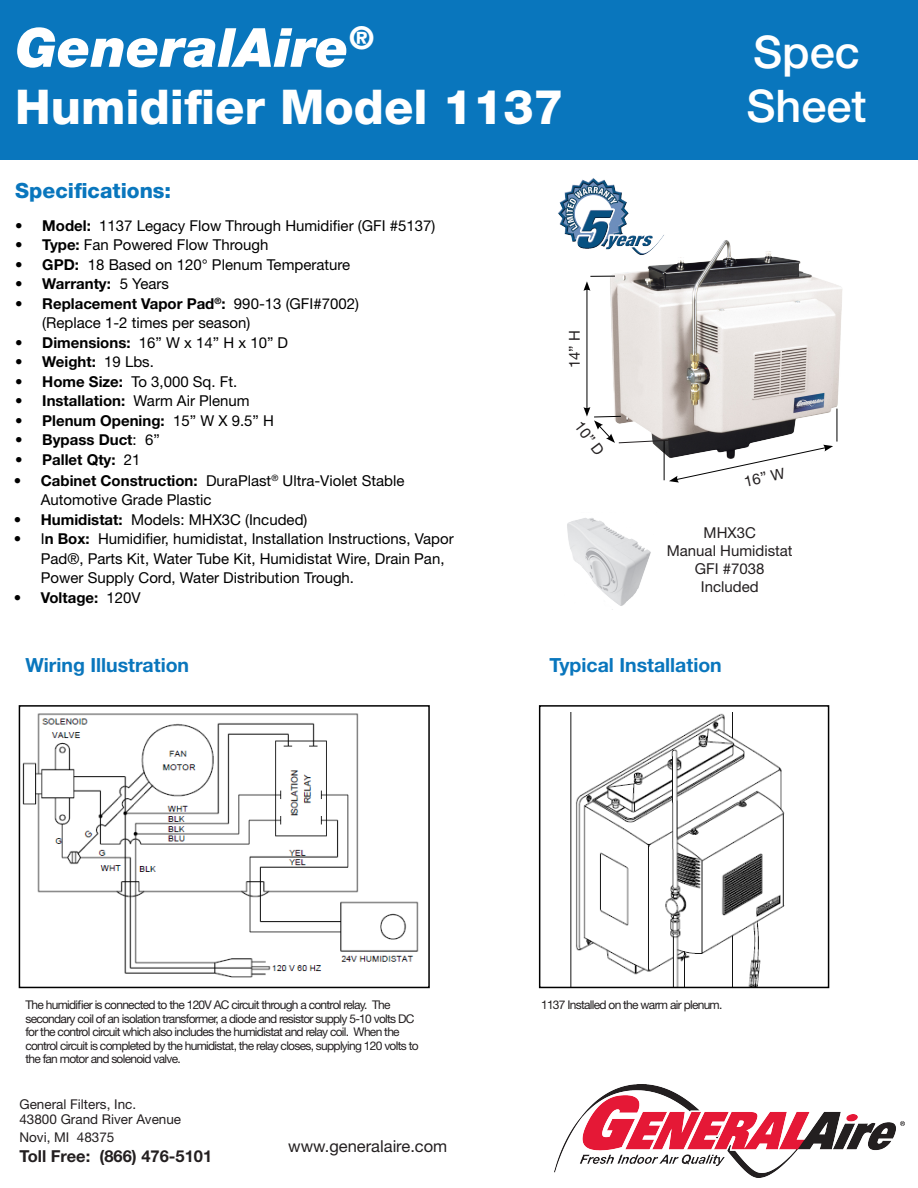
<style>
.page{position:relative;width:918px;height:1188px;background:#fff}
.page>*{position:absolute;margin:0;border:0;box-sizing:border-box;transform-origin:0 0}
.t1{font:italic 900 54px "Helvetica Neue LT Std";color:#fff}
.t2{font:800 48px "Helvetica Neue LT Std";color:#fff}
.t3{font:500 45px/54px "Helvetica Neue LT Std";color:#fff}
.t4{font:800 21px "Helvetica Neue LT Std";color:#0976bd}
.t5{font:700 19.5px "Helvetica Neue LT Std";color:#0976bd}
.t6{font:700 16.5px "Helvetica Neue LT Std";color:#231f20}
.t7{font:16.5px "Helvetica Neue LT Std";color:#231f20}
.t8{font:15px/19.5px "Helvetica Neue LT Std";color:#000}
.t9{font:700 15px "Helvetica Neue LT Std";color:#000}
.t10{font:15px "Helvetica Neue LT Std";color:#231f20}
.t11{font:13.5px "Helvetica Neue LT Std";color:#231f20}
.t12{font:12px/13.5px "Helvetica Neue LT Std";letter-spacing:-.06em;color:#231f20}
.s1{font-weight:700}
.s2{font-weight:400}
</style>
<div class="page">
<div style="left:0;top:0;width:918px;height:160px;background:#0976bd"></div>
<img style="left:558px;top:178px;width:71px;height:72px">
<img style="left:555px;top:1084px;width:350px;height:93px">
<img style="left:567px;top:518px;width:84px;height:92px">
<img style="left:22px;top:713px;width:397px;height:265px">
<div style="left:19px;top:705px;width:411px;height:283px;border:2px solid #000"></div>
<img style="left:570px;top:712px;width:215px;height:273px">
<div style="left:539px;top:705px;width:290px;height:283px;border:2px solid #000"></div>
<img style="left:609px;top:235px;width:234px;height:207px">
<hr style="left:587px;top:288px;width:1px;height:121px;background:#000">
<svg style="left:584px;top:276px;width:31px;height:15px"></svg>
<hr style="left:837px;top:409px;width:1px;height:33px;background:#000">
<svg style="left:584px;top:407px;width:249px;height:76px"></svg>
<p class="t1" style="left:15px;top:14px;width:361px">GeneralAire<sup>®</sup></p>
<p class="t2" style="left:15px;top:79px;width:550px">Humidifier Model 1137</p>
<p class="t4" style="left:15px;top:178px;width:158px">Specifications:</p>
<p class="t8" style="left:15px;top:216px;width:422px"><span class="s1">• Model:</span> 1137 Legacy Flow Through Humidifier (GFI #5137)</p>
<p class="t8" style="left:15px;top:235px;width:255px"><span class="s1">• Type:</span> Fan Powered Flow Through</p>
<p class="t8" style="left:15px;top:255px;width:337px"><span class="s1">• GPD:</span> 18 Based on 120° Plenum Temperature</p>
<p class="t9" style="left:15px;top:275px;width:155px">• Warranty: <span class="s2">5 Years</span></p>
<p class="t8" style="left:42px;top:294px;width:318px;text-indent:-27px"><span class="s1">• Replacement Vapor Pad</span><sup>®</sup><span class="s1">:</span> 990-13 (GFI#7002) (Replace 1-2 times per season)</p>
<p class="t8" style="left:15px;top:333px;width:274px"><span class="s1">• Dimensions:</span> 16” W x 14” H x 10” D</p>
<p class="t9" style="left:15px;top:353px;width:140px">• Weight: <span class="s2">19 Lbs.</span></p>
<p class="t8" style="left:15px;top:372px;width:224px"><span class="s1">• Home Size:</span> To 3,000 Sq. Ft.</p>
<p class="t9" style="left:15px;top:392px;width:236px">• Installation: <span class="s2">Warm Air Plenum</span></p>
<p class="t9" style="left:15px;top:411px;width:260px">• Plenum Opening: <span class="s2">15” W X 9.5” H</span></p>
<p class="t9" style="left:15px;top:431px;width:146px">• Bypass Duct<span class="s2">: 6”</span></p>
<p class="t9" style="left:15px;top:450px;width:127px">• Pallet Qty: <span class="s2">21</span></p>
<p class="t8" style="left:41px;top:471px;width:365px;text-indent:-27px"><span class="s1">• Cabinet Construction:</span> DuraPlast<sup>®</sup> Ultra-Violet Stable<br>Automotive Grade Plastic</p>
<p class="t8" style="left:14px;top:510px;width:295px"><span class="s1">• Humidistat:</span> Models: MHX3C (Incuded)</p>
<p class="t8" style="left:41px;top:529px;width:414px;text-indent:-27px">• I<span class="s1">n Box:</span> Humidifier, humidistat, Installation Instructions, Vapor<br>Pad®, Parts Kit, Water Tube Kit, Humidistat Wire, Drain Pan,<br>Power Supply Cord, Water Distribution Trough.</p>
<p class="t9" style="left:14px;top:588px;width:129px">• Voltage: <span class="s2">120V</span></p>
<p class="t10" style="left:566px;top:368px;width:40px;rotate:-90deg">14” H</p>
<p class="t10" style="left:585px;top:418px;width:39px;rotate:53deg">10” D</p>
<p class="t3" style="left:746px;top:24px;width:122px">Spec<br>Sheet</p>
<p class="t10" style="left:742px;top:473px;width:43px;rotate:-12deg">16” W</p>
<p class="t10" style="left:704px;top:523px;width:54px">MHX3C</p>
<p class="t10" style="left:667px;top:541px;width:127px">Manual Humidistat</p>
<p class="t10" style="left:695px;top:559px;width:71px">GFI #7038</p>
<p class="t10" style="left:701px;top:577px;width:59px">Included</p>
<p class="t5" style="left:25px;top:653px;width:165px">Wiring Illustration</p>
<p class="t5" style="left:549px;top:653px;width:174px">Typical Installation</p>
<p class="t12" style="left:25px;top:998px;width:395px">The humidifier is connected to the 120V AC circuit through a control relay. The secondary coil of an isolation transformer, a diode and resistor supply 5-10 volts DC for the control circuit which also includes the humidistat and relay coil. When the control circuit is completed by the humidistat, the relay closes, supplying 120 volts to the fan motor and solenoid valve.</p>
<p class="t11" style="left:19px;top:1096px;width:118px">General Filters, Inc.</p>
<p class="t11" style="left:19px;top:1111px;width:163px">43800 Grand River Avenue</p>
<p class="t11" style="left:19px;top:1129px;width:97px">Novi, MI 48375</p>
<p class="t6" style="left:19px;top:1146px;width:194px">Toll Free: (866) 476-5101</p>
<p class="t7" style="left:288px;top:1136px;width:161px">www.generalaire.com</p>
<p class="t12" style="left:541px;top:998px;width:183px">1137 Installed on the warm air plenum.</p>
</div>
